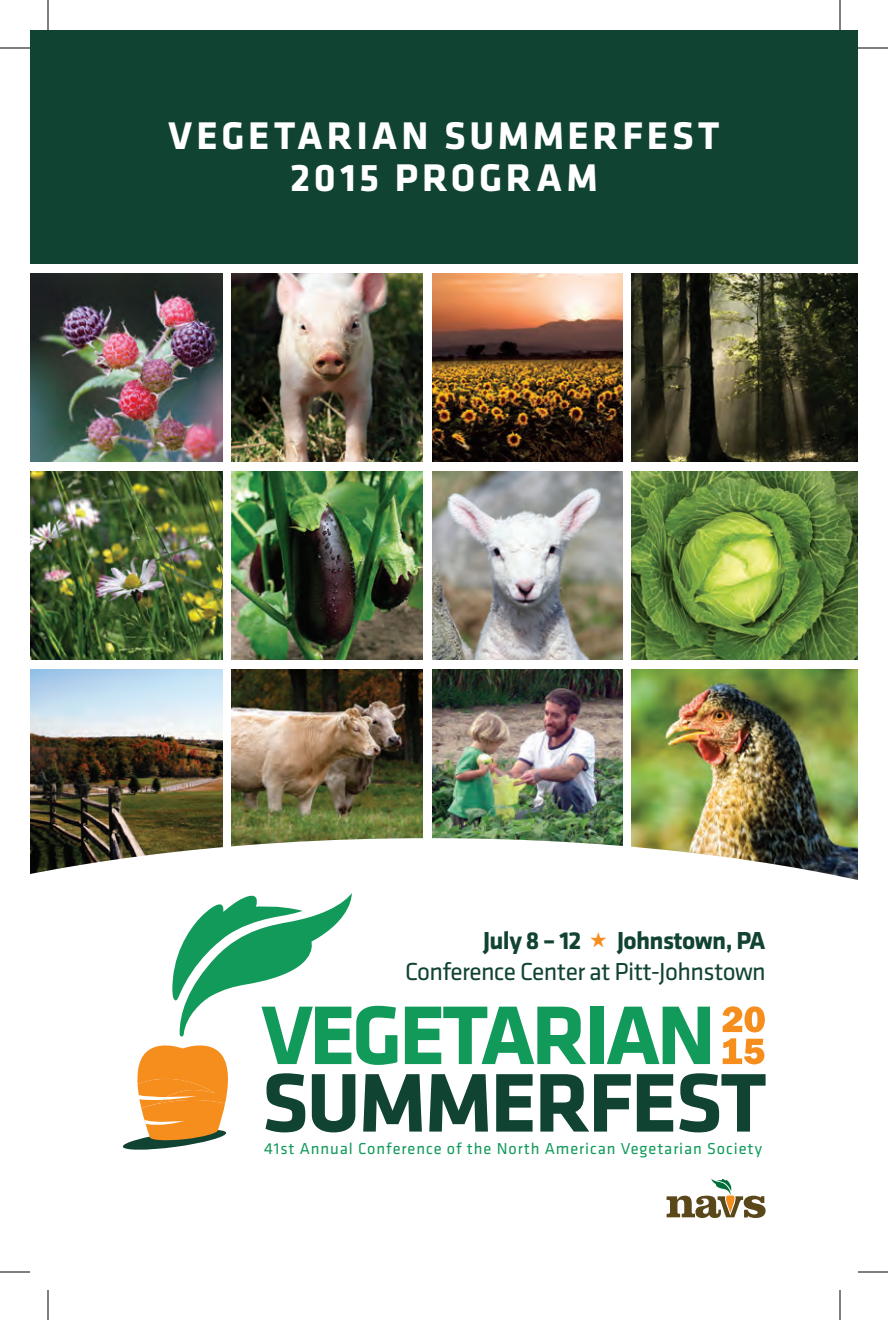
<style>
.page{position:relative;width:888px;height:1320px;background:#fff}
.page>*{position:absolute;margin:0;border:0;box-sizing:border-box;transform-origin:0 0}
.t1{font:700 40px "Klavika";letter-spacing:.095em;color:#fff}
.t2{font:25.4px "Klavika";letter-spacing:-.025em;color:#104331}
.t3{font:700 25.4px "Klavika";letter-spacing:-.025em;color:#104331}
.t4{font:16.4px "Klavika";letter-spacing:.055em;color:#119a5a}
.s1{color:#f68e1e}
</style>
<div class="page">
<img style="left:31px;top:273px;width:191px;height:189px">
<img style="left:432px;top:273px;width:190px;height:189px">
<img style="left:632px;top:273px;width:226px;height:189px">
<img style="left:231px;top:273px;width:192px;height:189px">
<img style="left:31px;top:471px;width:191px;height:189px">
<img style="left:432px;top:471px;width:190px;height:189px">
<img style="left:632px;top:471px;width:226px;height:189px">
<img style="left:231px;top:471px;width:192px;height:189px">
<img style="left:31px;top:669px;width:191px;height:169px">
<img style="left:432px;top:669px;width:190px;height:169px">
<img style="left:632px;top:669px;width:226px;height:169px">
<img style="left:231px;top:669px;width:192px;height:169px">
<div style="left:30px;top:30px;width:828px;height:234px;background:#104331"></div>
<svg style="left:30px;top:838px;width:828px;height:380px"></svg>
<svg style="left:667px;top:1178px;width:99px;height:40px"></svg>
<svg style="left:122px;top:890px;width:644px;height:261px"></svg>
<hr style="left:0;top:48px;width:30px;height:1px;background:#000">
<hr style="left:858px;top:48px;width:30px;height:1px;background:#000">
<hr style="left:0;top:1272px;width:30px;height:1px;background:#000">
<hr style="left:858px;top:1272px;width:30px;height:1px;background:#000">
<hr style="left:48px;top:0;width:1px;height:30px;background:#000">
<hr style="left:48px;top:1290px;width:1px;height:30px;background:#000">
<hr style="left:840px;top:0;width:1px;height:30px;background:#000">
<hr style="left:840px;top:1290px;width:1px;height:30px;background:#000">
<p class="t1" style="left:169px;top:106px;width:552px">VEGETARIAN SUMMERFEST</p>
<p class="t1" style="left:290px;top:148px;width:309px">2015 PROGRAM</p>
<p class="t3" style="left:483px;top:922px;width:284px">July 8 – 12 <span class="s1">★</span> Johnstown, PA</p>
<p class="t2" style="left:405px;top:955px;width:362px">Conference Center at Pitt-Johnstown</p>
<p class="t4" style="left:264px;top:1138px;width:499px">41st Annual Conference of the North American Vegetarian Society</p>
</div>
